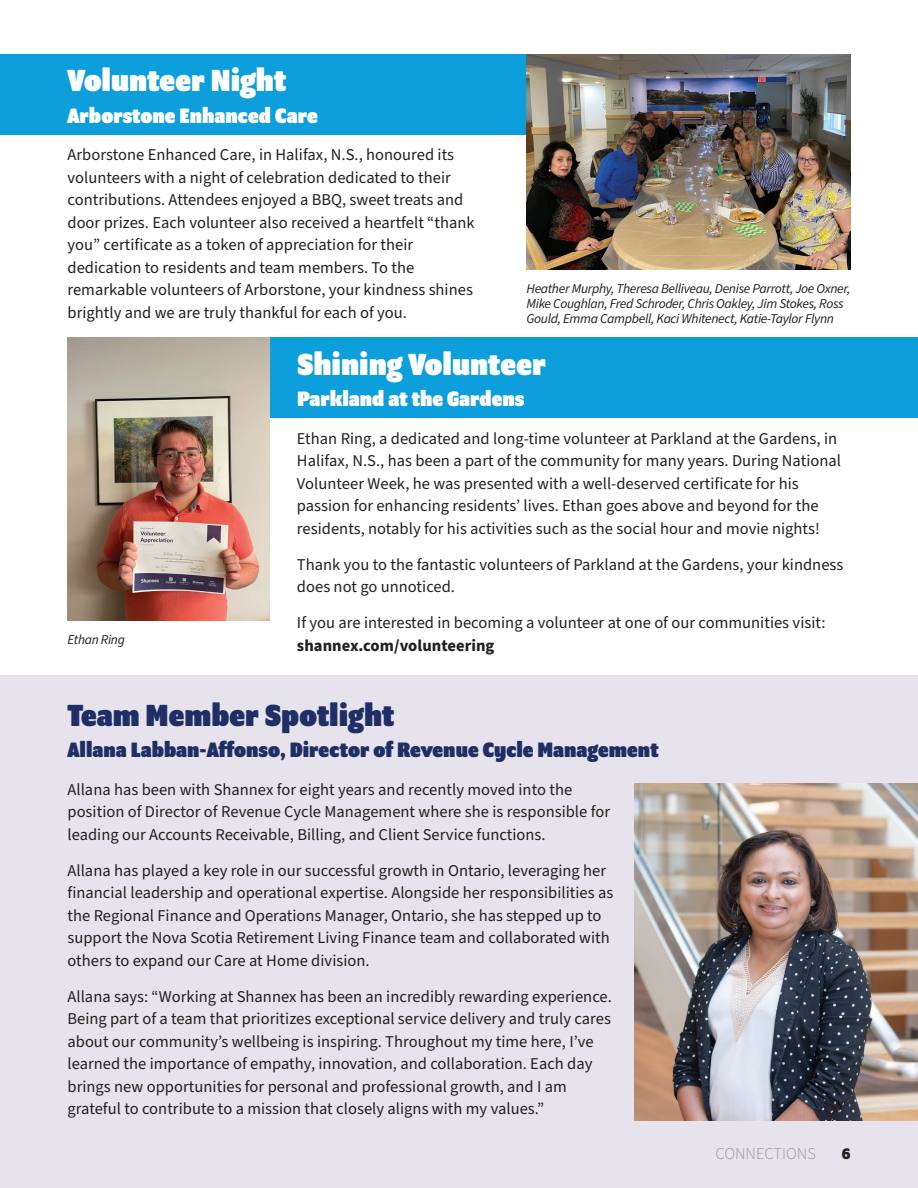
<style>
.page{position:relative;width:918px;height:1188px;background:#fff}
.page>*{position:absolute;margin:0;border:0;box-sizing:border-box;transform-origin:0 0}
.t1{font:900 33px "Program OT";color:#fff}
.t2{font:900 33px "Program OT";color:#1f2f65}
.t3{font:900 22.5px "Program OT";color:#1f2f65}
.t4{font:900 22.5px "Program OT";color:#fff}
.t5{font:16.5px/22.5px "Source Sans Pro";color:#231f20}
.t6{font:700 16.5px "Source Sans Pro";color:#231f20}
.t7{font:300 16.5px "Source Sans Pro";color:#939598}
.t8{font:700 16.5px "Program OT";color:#231f20}
.t9{font:italic 13.5px/15px "Source Sans Pro";letter-spacing:-.025em;color:#231f20}
</style>
<div class="page">
<div style="left:0;top:675px;width:918px;height:513px;background:#e6e3ec"></div>
<div style="left:0;top:54px;width:850px;height:81px;background:#0c9fdc"></div>
<div style="left:68px;top:338px;width:850px;height:80px;background:#0c9fdc"></div>
<img style="left:634px;top:783px;width:284px;height:337px">
<img style="left:68px;top:338px;width:202px;height:283px">
<img style="left:526px;top:54px;width:324px;height:216px">
<h1 class="t1" style="left:68px;top:61px;width:220px">Volunteer Night</h1>
<h2 class="t4" style="left:68px;top:103px;width:252px">Arborstone Enhanced Care</h2>
<p class="t5" style="left:68px;top:144px;width:409px">Arborstone Enhanced Care, in Halifax, N.S., honoured its volunteers with a night of celebration dedicated to their contributions. Attendees enjoyed a BBQ, sweet treats and door prizes. Each volunteer also received a heartfelt “thank you” certificate as a token of appreciation for their dedication to residents and team members. To the remarkable volunteers of Arborstone, your kindness shines brightly and we are truly thankful for each of you.</p>
<p class="t9" style="left:526px;top:282px;width:325px">Heather Murphy, Theresa Belliveau, Denise Parrott, Joe Oxner,<br>Mike Coughlan, Fred Schroder, Chris Oakley, Jim Stokes, Ross<br>Gould, Emma Campbell, Kaci Whitenect, Katie-Taylor Flynn</p>
<p class="t9" style="left:68px;top:633px;width:59px">Ethan Ring</p>
<h1 class="t1" style="left:297px;top:345px;width:250px">Shining Volunteer</h1>
<h2 class="t4" style="left:297px;top:386px;width:229px">Parkland at the Gardens</h2>
<p class="t5" style="left:297px;top:428px;width:546px">Ethan Ring, a dedicated and long-time volunteer at Parkland at the Gardens, in Halifax, N.S., has been a part of the community for many years. During National Volunteer Week, he was presented with a well-deserved certificate for his passion for enhancing residents’ lives. Ethan goes above and beyond for the residents, notably for his activities such as the social hour and movie nights!</p>
<p class="t5" style="left:297px;top:554px;width:548px">Thank you to the fantastic volunteers of Parkland at the Gardens, your kindness does not go unnoticed.</p>
<p class="t5" style="left:297px;top:612px;width:530px">If you are interested in becoming a volunteer at one of our communities visit:</p>
<p class="t6" style="left:297px;top:634px;width:199px">shannex.com/volunteering</p>
<h1 class="t2" style="left:68px;top:696px;width:328px">Team Member Spotlight</h1>
<h2 class="t3" style="left:68px;top:737px;width:593px">Allana Labban-Affonso, Director of Revenue Cycle Management</h2>
<p class="t5" style="left:68px;top:779px;width:544px">Allana has been with Shannex for eight years and recently moved into the position of Director of Revenue Cycle Management where she is responsible for leading our Accounts Receivable, Billing, and Client Service functions.</p>
<p class="t5" style="left:68px;top:860px;width:547px">Allana has played a key role in our successful growth in Ontario, leveraging her financial leadership and operational expertise. Alongside her responsibilities as the Regional Finance and Operations Manager, Ontario, she has stepped up to support the Nova Scotia Retirement Living Finance team and collaborated with others to expand our Care at Home division.</p>
<p class="t5" style="left:68px;top:986px;width:546px">Allana says: “Working at Shannex has been an incredibly rewarding experience.<br>Being part of a team that prioritizes exceptional service delivery and truly cares about our community’s wellbeing is inspiring. Throughout my time here, I’ve learned the importance of empathy, innovation, and collaboration. Each day brings new opportunities for personal and professional growth, and I am grateful to contribute to a mission that closely aligns with my values.”</p>
<p class="t7" style="left:715px;top:1143px;width:102px">CONNECTIONS</p>
<p class="t8" style="left:842px;top:1144px;width:10px">6</p>
</div>
